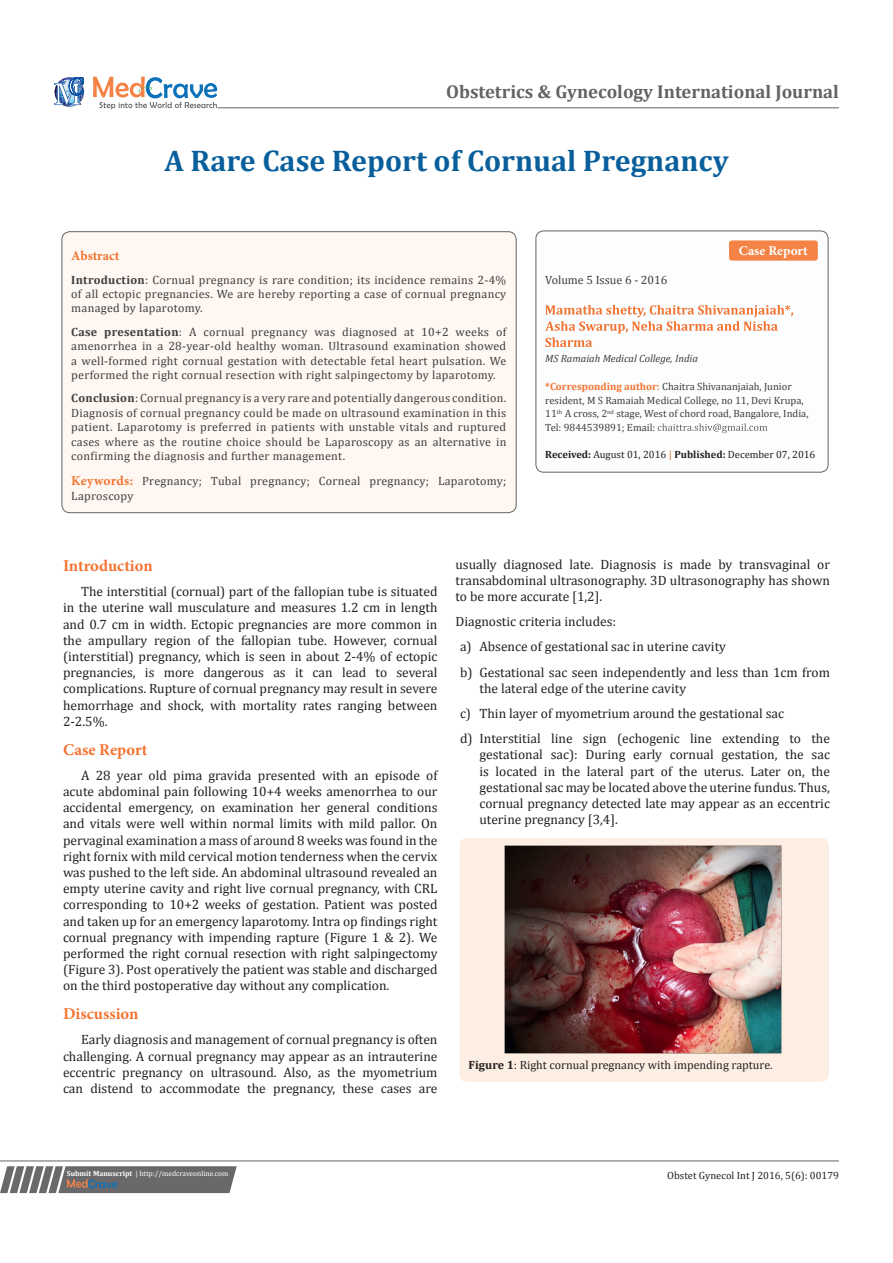
<style>
.page{position:relative;width:893px;height:1263px;background:#fff}
.page>*{position:absolute;margin:0;border:0;box-sizing:border-box;transform-origin:0 0}
.t1{font:700 30px "Cambria";color:#085f9c}
.t2{font:700 18.6px "Cambria";color:#636366}
.t3{font:700 16.5px "Minion Pro";color:#f37331}
.t4{font:13.5px/16.2px "Cambria";color:#231f20;text-align:justify}
.t5{font:700 13.5px "Minion Pro";letter-spacing:.005em;color:#fff}
.t6{font:700 13.5px "Minion Pro";color:#f37331}
.t7{font:12px/14.4px "Cambria";letter-spacing:.025em;color:#3e3e3f;text-align:justify}
.t8{font:12px "Cambria";color:#231f20}
.t9{font:12px "Cambria";color:#3e3e3f}
.t10{font:10.5px/13.5px "Cambria";color:#3e3e3f}
.t11{font:10.5px "Cambria";color:#231f20}
.t12{font:italic 10.5px "Cambria";color:#3e3e3f}
.t13{font:7.5px "Cambria";color:#fff}
.s1{font-weight:700}
.s2{font-family:"Minion Pro";font-weight:700;font-size:13.5px;color:#f37331}
.s3{font-weight:700;color:#f37331}
.s4{font-weight:700;color:#f58345}
</style>
<div class="page">
<svg style="left:54px;top:77px;width:30px;height:30px"></svg>
<svg style="left:93px;top:77px;width:124px;height:32px"></svg>
<svg style="left:0;top:1166px;width:237px;height:27px;background:#78787a"></svg>
<hr style="left:0;top:1161px;width:839px;height:1px;background:#626465">
<hr style="left:218px;top:108px;width:621px;height:1px;background:#626465">
<div style="left:536px;top:231px;width:292px;height:241px;background:#fbfdfe;border-radius:8px"></div>
<svg style="left:545px;top:305px;width:248px;height:42px"></svg>
<svg style="left:658px;top:423px;width:109px;height:10px"></svg>
<div style="left:535px;top:231px;width:293px;height:241px;border:1px solid #626465;border-radius:8px"></div>
<div style="left:729px;top:240px;width:89px;height:21px;background:#f58345;border-radius:3px"></div>
<div style="left:62px;top:232px;width:454px;height:281px;background:#fef7f2;border-radius:8px"></div>
<div style="left:62px;top:231px;width:455px;height:282px;border:1px solid #626465;border-radius:8px"></div>
<div style="left:460px;top:838px;width:369px;height:243px;background:#fdeee3;border-radius:7px"></div>
<img style="left:504px;top:845px;width:277px;height:208px">
<p class="t2" style="left:446px;top:79px;width:394px">Obstetrics &amp; Gynecology International Journal</p>
<p class="t1" style="left:164px;top:140px;width:566px">A Rare Case Report of Cornual Pregnancy</p>
<p class="t6" style="left:71px;top:246px;width:50px">Abstract</p>
<p class="t7" style="left:71px;top:272px;width:437px"><span class="s1">Introduction</span>: Cornual pregnancy is rare condition; its incidence remains 2-4% of all ectopic pregnancies. We are hereby reporting a case of cornual pregnancy managed by laparotomy.</p>
<p class="t7" style="left:71px;top:324px;width:436px"><span class="s1">Case presentation</span>: A cornual pregnancy was diagnosed at 10+2 weeks of amenorrhea in a 28-year-old healthy woman. Ultrasound examination showed a well-formed right cornual gestation with detectable fetal heart pulsation. We performed the right cornual resection with right salpingectomy by laparotomy.</p>
<p class="t7" style="left:71px;top:391px;width:437px"><span class="s1">Conclusion</span>: Cornual pregnancy is a very rare and potentially dangerous condition.<br>Diagnosis of cornual pregnancy could be made on ultrasound examination in this patient. Laparotomy is preferred in patients with unstable vitals and ruptured cases where as the routine choice should be Laparoscopy as an alternative in confirming the diagnosis and further management.</p>
<p class="t7" style="left:71px;top:474px;width:437px"><span class="s2">Keywords:</span> Pregnancy; Tubal pregnancy; Corneal pregnancy; Laparotomy;<br>Laproscopy</p>
<p class="t9" style="left:545px;top:273px;width:124px">Volume 5 Issue 6 - 2016</p>
<p class="t5" style="left:739px;top:242px;width:71px">Case Report</p>
<p class="t12" style="left:545px;top:351px;width:154px">MS Ramaiah Medical College, India</p>
<p class="t10" style="left:545px;top:380px;width:265px"><span class="s3">*Corresponding author:</span> Chaitra Shivananjaiah, Junior resident, M S Ramaiah Medical College, no 11, Devi Krupa, 11<sup>th</sup> A cross, 2<sup>nd</sup> stage, West of chord road, Bangalore, India, Tel: 9844539891; Email:</p>
<p class="t11" style="left:545px;top:448px;width:272px"><span class="s1">Received:</span> August 01, 2016 <span class="s4">|</span> <span class="s1">Published:</span> December 07, 2016</p>
<p class="t3" style="left:63px;top:554px;width:91px">Introduction</p>
<p class="t4" style="left:63px;top:583px;width:376px;text-indent:18px">The interstitial (cornual) part of the fallopian tube is situated in the uterine wall musculature and measures 1.2 cm in length and 0.7 cm in width. Ectopic pregnancies are more common in the ampullary region of the fallopian tube. However, cornual (interstitial) pregnancy, which is seen in about 2-4% of ectopic pregnancies, is more dangerous as it can lead to several complications. Rupture of cornual pregnancy may result in severe hemorrhage and shock, with mortality rates ranging between 2-2.5%.</p>
<p class="t3" style="left:63px;top:738px;width:86px">Case Report</p>
<p class="t4" style="left:63px;top:767px;width:376px;text-indent:18px">A 28 year old pima gravida presented with an episode of acute abdominal pain following 10+4 weeks amenorrhea to our accidental emergency, on examination her general conditions and vitals were well within normal limits with mild pallor. On pervaginal examination a mass of around 8 weeks was found in the right fornix with mild cervical motion tenderness when the cervix was pushed to the left side. An abdominal ultrasound revealed an empty uterine cavity and right live cornual pregnancy, with CRL corresponding to 10+2 weeks of gestation. Patient was posted and taken up for an emergency laparotomy. Intra op findings right cornual pregnancy with impending rapture (Figure 1 &amp; 2). We performed the right cornual resection with right salpingectomy (Figure 3). Post operatively the patient was stable and discharged on the third postoperative day without any complication.</p>
<p class="t3" style="left:63px;top:1002px;width:77px">Discussion</p>
<p class="t4" style="left:63px;top:1031px;width:376px;text-indent:18px">Early diagnosis and management of cornual pregnancy is often challenging. A cornual pregnancy may appear as an intrauterine eccentric pregnancy on ultrasound. Also, as the myometrium can distend to accommodate the pregnancy, these cases are</p>
<p class="t4" style="left:455px;top:556px;width:376px">usually diagnosed late. Diagnosis is made by transvaginal or transabdominal ultrasonography. 3D ultrasonography has shown to be more accurate [1,2].</p>
<p class="t4" style="left:455px;top:613px;width:162px">Diagnostic criteria includes:</p>
<p class="t4" style="left:460px;top:639px;width:268px">a) Absence of gestational sac in uterine cavity</p>
<p class="t4" style="left:479px;top:664px;width:352px;text-indent:-20px">b) Gestational sac seen independently and less than 1cm from the lateral edge of the uterine cavity</p>
<p class="t4" style="left:460px;top:705px;width:326px">c) Thin layer of myometrium around the gestational sac</p>
<p class="t4" style="left:479px;top:730px;width:352px;text-indent:-20px">d) Interstitial line sign (echogenic line extending to the gestational sac): During early cornual gestation, the sac is located in the lateral part of the uterus. Later on, the gestational sac may be located above the uterine fundus. Thus, cornual pregnancy detected late may appear as an eccentric uterine pregnancy [3,4].</p>
<p class="t8" style="left:469px;top:1058px;width:306px"><span class="s1">Figure 1</span>: Right cornual pregnancy with impending rapture.</p>
<p class="t13" style="left:67px;top:1169px;width:163px"><span class="s1">Submit Manuscript</span> | http://medcraveonline.com</p>
<p class="t11" style="left:667px;top:1169px;width:173px">Obstet Gynecol Int J 2016, 5(6): 00179</p>
</div>
